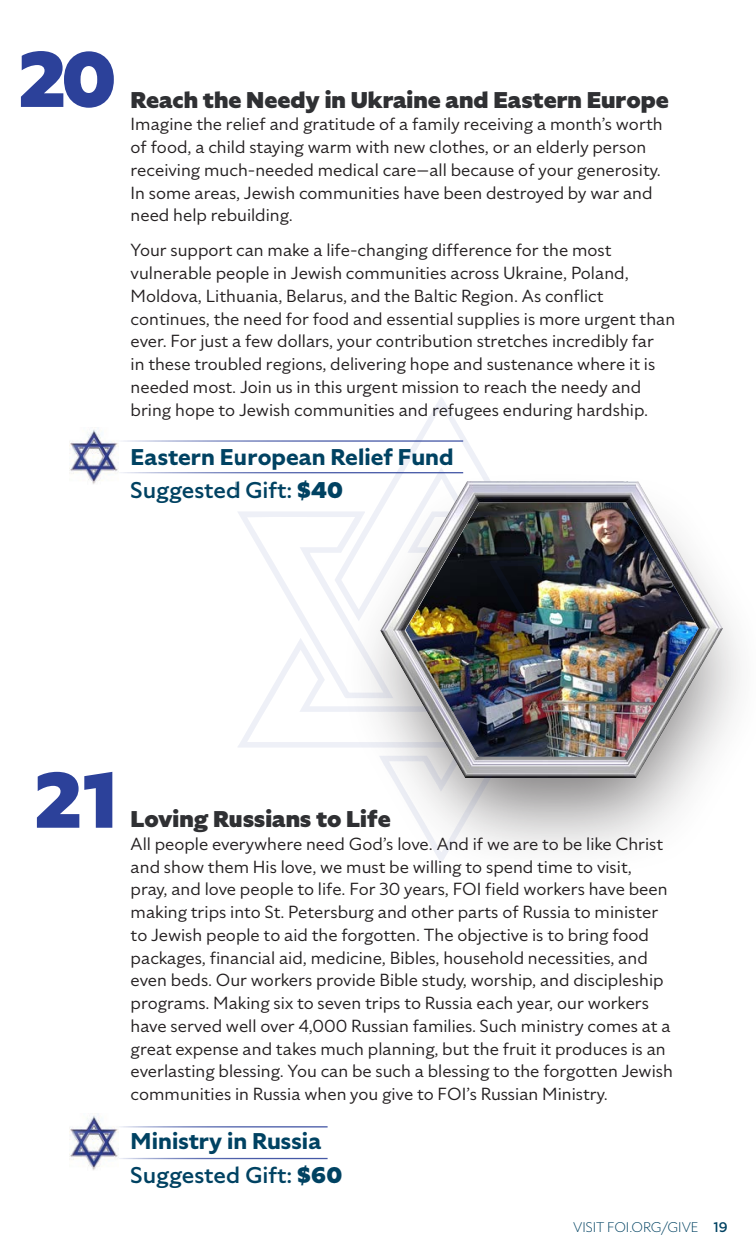
<style>
.page{position:relative;width:756px;height:1260px;background:#fff}
.page>*{position:absolute;margin:0;border:0;box-sizing:border-box;transform-origin:0 0}
.t1{font:900 78.75px "Specter";color:#2c419a}
.FOI_Text_2023{font:900 22.75px "Specter";color:#2f3033}
.FOI_Text_2023-2{font:700 22.75px "Specter";color:#004262}
.FOI_Text_2023-3{font:500 22.75px "Specter";color:#004262}
.FOI_Text_2023-4{font:17.5px/22.8px "Specter";color:#231f20}
.t2{font:300 14px "Specter";color:#004262}
.s1{font-weight:900}
.s2{font-weight:500}
</style>
<div class="page">
<div style="left:339px;top:470px;width:417px;height:406px;background:#231f20;opacity:.61"></div>
<img style="left:646px;top:481px;width:85px;height:297px">
<hr style="left:115px;top:440px;width:348px;height:2px;background:#2c419a">
<hr style="left:115px;top:472px;width:348px;height:1px;background:#2c419a">
<img style="left:69px;top:429px;width:49px;height:55px">
<hr style="left:115px;top:1126px;width:213px;height:2px;background:#2c419a">
<hr style="left:115px;top:1158px;width:213px;height:1px;background:#2c419a">
<img style="left:69px;top:1115px;width:49px;height:55px">
<img style="left:237px;top:396px;width:409px;height:467px">
<h1 class="t1" style="left:19px;top:26px;width:99px">20</h1>
<p class="FOI_Text_2023" style="left:131px;top:84px;width:540px">Reach the Needy in Ukraine and Eastern Europe</p>
<p class="FOI_Text_2023-4" style="left:131px;top:113px;width:534px">Imagine the relief and gratitude of a family receiving a month’s worth of food, a child staying warm with new clothes, or an elderly person receiving much-needed medical care—all because of your generosity.<br>In some areas, Jewish communities have been destroyed by war and need help rebuilding.</p>
<p class="FOI_Text_2023-4" style="left:131px;top:239px;width:546px">Your support can make a life-changing difference for the most vulnerable people in Jewish communities across Ukraine, Poland, Moldova, Lithuania, Belarus, and the Baltic Region. As conflict continues, the need for food and essential supplies is more urgent than ever. For just a few dollars, your contribution stretches incredibly far<br>in these troubled regions, delivering hope and sustenance where it is needed most. Join us in this urgent mission to reach the needy and bring hope to Jewish communities and refugees enduring hardship.</p>
<p class="FOI_Text_2023-2" style="left:131px;top:441px;width:325px">Eastern European Relief Fund</p>
<p class="FOI_Text_2023-3" style="left:131px;top:475px;width:214px">Suggested Gift: <span class="s1">$40</span></p>
<h1 class="t1" style="left:35px;top:747px;width:84px">21</h1>
<p class="FOI_Text_2023" style="left:131px;top:804px;width:262px">Loving Russians to Life</p>
<p class="FOI_Text_2023-4" style="left:131px;top:832px;width:544px">All people everywhere need God’s love. And if we are to be like Christ and show them His love, we must be willing to spend time to visit, pray, and love people to life. For 30 years, FOI field workers have been making trips into St. Petersburg and other parts of Russia to minister to Jewish people to aid the forgotten. The objective is to bring food packages, financial aid, medicine, Bibles, household necessities, and even beds. Our workers provide Bible study, worship, and discipleship programs. Making six to seven trips to Russia each year, our workers have served well over 4,000 Russian families. Such ministry comes at a great expense and takes much planning, but the fruit it produces is an everlasting blessing. You can be such a blessing to the forgotten Jewish communities in Russia when you give to FOI’s Russian Ministry.</p>
<p class="FOI_Text_2023-2" style="left:131px;top:1126px;width:192px">Ministry in Russia</p>
<p class="FOI_Text_2023-3" style="left:131px;top:1159px;width:213px">Suggested Gift: <span class="s1">$60</span></p>
<p class="t2" style="left:573px;top:1218px;width:156px">VISIT FOI.ORG/GIVE <span class="s2">19</span></p>
</div>
